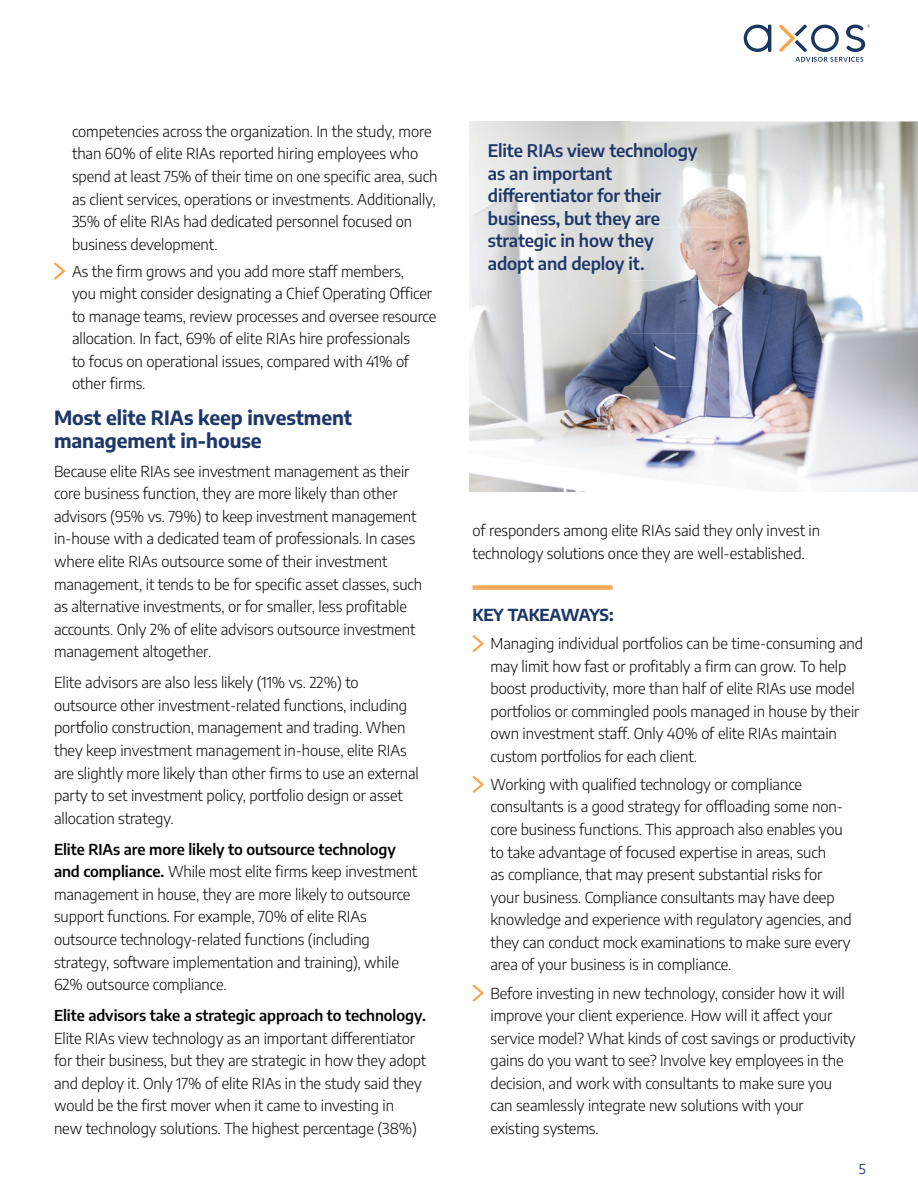
<style>
.page{position:relative;width:918px;height:1188px;background:#fff}
.page>*{position:absolute;margin:0;border:0;box-sizing:border-box;transform-origin:0 0}
.t1{font:700 19.5px/22.5px "Encode Sans";letter-spacing:-.005em;color:#1d3769}
.t2{font:600 17.25px/22.5px "Encode Sans";letter-spacing:-.01em;color:#1d3769}
.t3{font:700 16.5px "Encode Sans";letter-spacing:-.03em;color:#1d3769}
.t4{font:300 15px/22.5px "Encode Sans";letter-spacing:-.005em;color:#040503}
.t5{font:600 15px "Encode Sans";letter-spacing:-.005em;color:#040503}
.t6{font:13.5px "Encode Sans";color:#1d3769}
.s1{font-weight:600}
</style>
<div class="page">
<svg style="left:744px;top:25px;width:27px;height:27px"></svg>
<svg style="left:779px;top:25px;width:91px;height:37px"></svg>
<svg style="left:54px;top:263px;width:12px;height:17px"></svg>
<div style="left:472px;top:585px;width:141px;height:5px;background:#f9a759"></div>
<svg style="left:472px;top:635px;width:12px;height:17px"></svg>
<svg style="left:472px;top:776px;width:12px;height:17px"></svg>
<svg style="left:472px;top:985px;width:12px;height:17px"></svg>
<img style="left:703px;top:122px;width:215px;height:370px">
<img style="left:523px;top:122px;width:215px;height:53px">
<img style="left:470px;top:122px;width:53px;height:317px">
<img style="left:523px;top:175px;width:209px;height:53px">
<img style="left:535px;top:228px;width:191px;height:53px">
<img style="left:523px;top:280px;width:197px;height:53px">
<img style="left:523px;top:333px;width:192px;height:53px">
<img style="left:523px;top:386px;width:186px;height:53px">
<img style="left:470px;top:439px;width:233px;height:53px">
<p class="t4" style="left:72px;top:119px;width:367px">competencies across the organization. In the study, more than 60% of elite RIAs reported hiring employees who spend at least 75% of their time on one specific area, such as client services, operations or investments. Additionally, 35% of elite RIAs had dedicated personnel focused on business development.</p>
<p class="t4" style="left:72px;top:259px;width:366px">As the firm grows and you add more staff members,<br>you might consider designating a Chief Operating Officer to manage teams, review processes and oversee resource allocation. In fact, 69% of elite RIAs hire professionals<br>to focus on operational issues, compared with 41% of other firms.</p>
<h1 class="t1" style="left:54px;top:406px;width:300px">Most elite RIAs keep investment management in-house</h1>
<p class="t4" style="left:54px;top:459px;width:370px">Because elite RIAs see investment management as their core business function, they are more likely than other advisors (95% vs. 79%) to keep investment management in-house with a dedicated team of professionals. In cases where elite RIAs outsource some of their investment management, it tends to be for specific asset classes, such as alternative investments, or for smaller, less profitable accounts. Only 2% of elite advisors outsource investment management altogether.</p>
<p class="t4" style="left:54px;top:671px;width:366px">Elite advisors are also less likely (11% vs. 22%) to outsource other investment-related functions, including portfolio construction, management and trading. When they keep investment management in-house, elite RIAs are slightly more likely than other firms to use an external party to set investment policy, portfolio design or asset allocation strategy.</p>
<p class="t4" style="left:54px;top:837px;width:365px"><span class="s1">Elite RIAs are more likely to outsource technology and compliance.</span> While most elite firms keep investment management in house, they are more likely to outsource support functions. For example, 70% of elite RIAs outsource technology-related functions (including strategy, software implementation and training), while 62% outsource compliance.</p>
<p class="t5" style="left:54px;top:1005px;width:373px">Elite advisors take a strategic approach to technology.</p>
<p class="t4" style="left:54px;top:1026px;width:374px">Elite RIAs view technology as an important differentiator for their business, but they are strategic in how they adopt and deploy it. Only 17% of elite RIAs in the study said they would be the first mover when it came to investing in<br>new technology solutions. The highest percentage (38%)</p>
<p class="t2" style="left:488px;top:139px;width:211px">Elite RIAs view technology as an important differentiator for their business, but they are strategic in how they adopt and deploy it.</p>
<p class="t4" style="left:472px;top:519px;width:349px">of responders among elite RIAs said they only invest in technology solutions once they are well-established.</p>
<p class="t3" style="left:472px;top:604px;width:143px">KEY TAKEAWAYS:</p>
<p class="t4" style="left:490px;top:632px;width:374px">Managing individual portfolios can be time-consuming and may limit how fast or profitably a firm can grow. To help boost productivity, more than half of elite RIAs use model portfolios or commingled pools managed in house by their own investment staff. Only 40% of elite RIAs maintain custom portfolios for each client.</p>
<p class="t4" style="left:490px;top:772px;width:363px">Working with qualified technology or compliance consultants is a good strategy for offloading some non&shy;core business functions. This approach also enables you to take advantage of focused expertise in areas, such<br>as compliance, that may present substantial risks for your business. Compliance consultants may have deep knowledge and experience with regulatory agencies, and they can conduct mock examinations to make sure every area of your business is in compliance.</p>
<p class="t4" style="left:490px;top:981px;width:367px">Before investing in new technology, consider how it will improve your client experience. How will it affect your service model? What kinds of cost savings or productivity gains do you want to see? Involve key employees in the decision, and work with consultants to make sure you can seamlessly integrate new solutions with your existing systems.</p>
<p class="t6" style="left:859px;top:1160px;width:8px">5</p>
</div>
